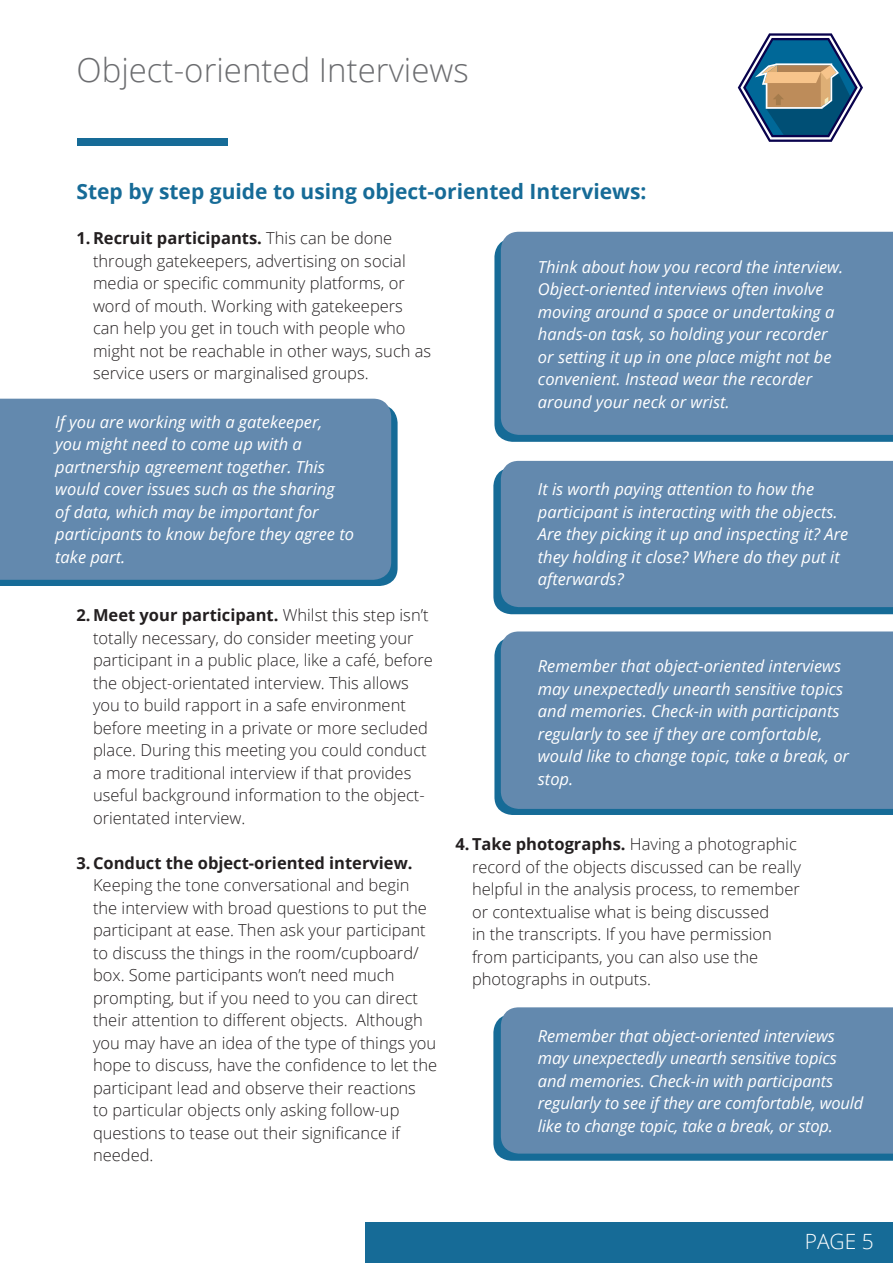
<style>
.page{position:relative;width:893px;height:1263px;background:#fff}
.page>*{position:absolute;margin:0;border:0;box-sizing:border-box;transform-origin:0 0}
.t1{font:300 33px "Open Sans";color:#6c6d70}
.Heading{font:700 21px "Open Sans";color:#166b97}
.t2{font:300 21px "Open Sans";color:#fff}
.Body_Text{font:300 16.5px/22.5px "Open Sans";color:#231f20}
.pop_out{font:italic 16.5px/22.5px "Open Sans";color:#fff}
.s1{font-weight:700}
</style>
<div class="page">
<svg style="left:738px;top:33px;width:125px;height:109px"></svg>
<div style="left:77px;top:138px;width:150px;height:8px;background:#166b97"></div>
<div style="left:366px;top:1222px;width:527px;height:41px;background:#166b97"></div>
<svg style="left:494px;top:242px;width:399px;height:200px;background:#25749d"></svg>
<svg style="left:494px;top:641px;width:399px;height:174px;background:#22729c"></svg>
<svg style="left:493px;top:471px;width:400px;height:143px;background:#20719b"></svg>
<svg style="left:493px;top:1017px;width:400px;height:144px;background:#28759e"></svg>
<div style="left:501px;top:232px;width:392px;height:203px;background:#6389ae"></div>
<div style="left:501px;top:631px;width:392px;height:178px;background:#6389ae"></div>
<div style="left:501px;top:461px;width:392px;height:146px;background:#6389ae"></div>
<div style="left:501px;top:1007px;width:392px;height:146px;background:#6389ae"></div>
<svg style="left:0;top:408px;width:398px;height:178px;background:#21729c"></svg>
<div style="left:0;top:399px;width:391px;height:181px;background:#6389ae"></div>
<h1 class="t1" style="left:77px;top:47px;width:394px">Object-oriented Interviews</h1>
<p class="Heading" style="left:77px;top:176px;width:572px">Step by step guide to using object-oriented Interviews:</p>
<p class="Body_Text" style="left:93px;top:227px;width:340px;text-indent:-16px"><span class="s1">1.Recruit participants.</span> This can be done through gatekeepers, advertising on social media or specific community platforms, or word of mouth. Working with gatekeepers can help you get in touch with people who might not be reachable in other ways, such as service users or marginalised groups.</p>
<p class="pop_out" style="left:55px;top:410px;width:300px">If you are working with a gatekeeper,<br>you might need to come up with a partnership agreement together. This would cover issues such as the sharing<br>of data, which may be important for participants to know before they agree to take part.</p>
<p class="Body_Text" style="left:93px;top:603px;width:341px;text-indent:-16px"><span class="s1">2.Meet your participant.</span> Whilst this step isn’t totally necessary, do consider meeting your participant in a public place, like a café, before the object-orientated interview. This allows you to build rapport in a safe environment before meeting in a private or more secluded place. During this meeting you could conduct a more traditional interview if that provides useful background information to the object&shy;orientated interview.</p>
<p class="Body_Text" style="left:93px;top:851px;width:346px;text-indent:-16px"><span class="s1">3.Conduct the object-oriented interview.<br></span>Keeping the tone conversational and begin the interview with broad questions to put the participant at ease. Then ask your participant to discuss the things in the room/cupboard/ box. Some participants won’t need much prompting, but if you need to you can direct their attention to different objects. Although you may have an idea of the type of things you hope to discuss, have the confidence to let the participant lead and observe their reactions<br>to particular objects only asking follow-up questions to tease out their significance if needed.</p>
<p class="pop_out" style="left:538px;top:255px;width:307px">Think about how you record the interview.<br>Object-oriented interviews often involve moving around a space or undertaking a hands-on task, so holding your recorder or setting it up in one place might not be convenient. Instead wear the recorder around your neck or wrist.</p>
<p class="pop_out" style="left:538px;top:477px;width:312px">It is worth paying attention to how the participant is interacting with the objects.<br>Are they picking it up and inspecting it? Are they holding it close? Where do they put it afterwards?</p>
<p class="pop_out" style="left:538px;top:655px;width:313px">Remember that object-oriented interviews may unexpectedly unearth sensitive topics and memories. Check-in with participants regularly to see if they are comfortable, would like to change topic, take a break, or stop.</p>
<p class="Body_Text" style="left:472px;top:832px;width:331px;text-indent:-16px"><span class="s1">4.Take photographs.</span> Having a photographic record of the objects discussed can be really helpful in the analysis process, to remember or contextualise what is being discussed<br>in the transcripts. If you have permission from participants, you can also use the photographs in outputs.</p>
<p class="pop_out" style="left:538px;top:1024px;width:327px">Remember that object-oriented interviews may unexpectedly unearth sensitive topics and memories. Check-in with participants regularly to see if they are comfortable, would like to change topic, take a break, or stop.</p>
<p class="t2" style="left:805px;top:1227px;width:71px">PAGE 5</p>
</div>
